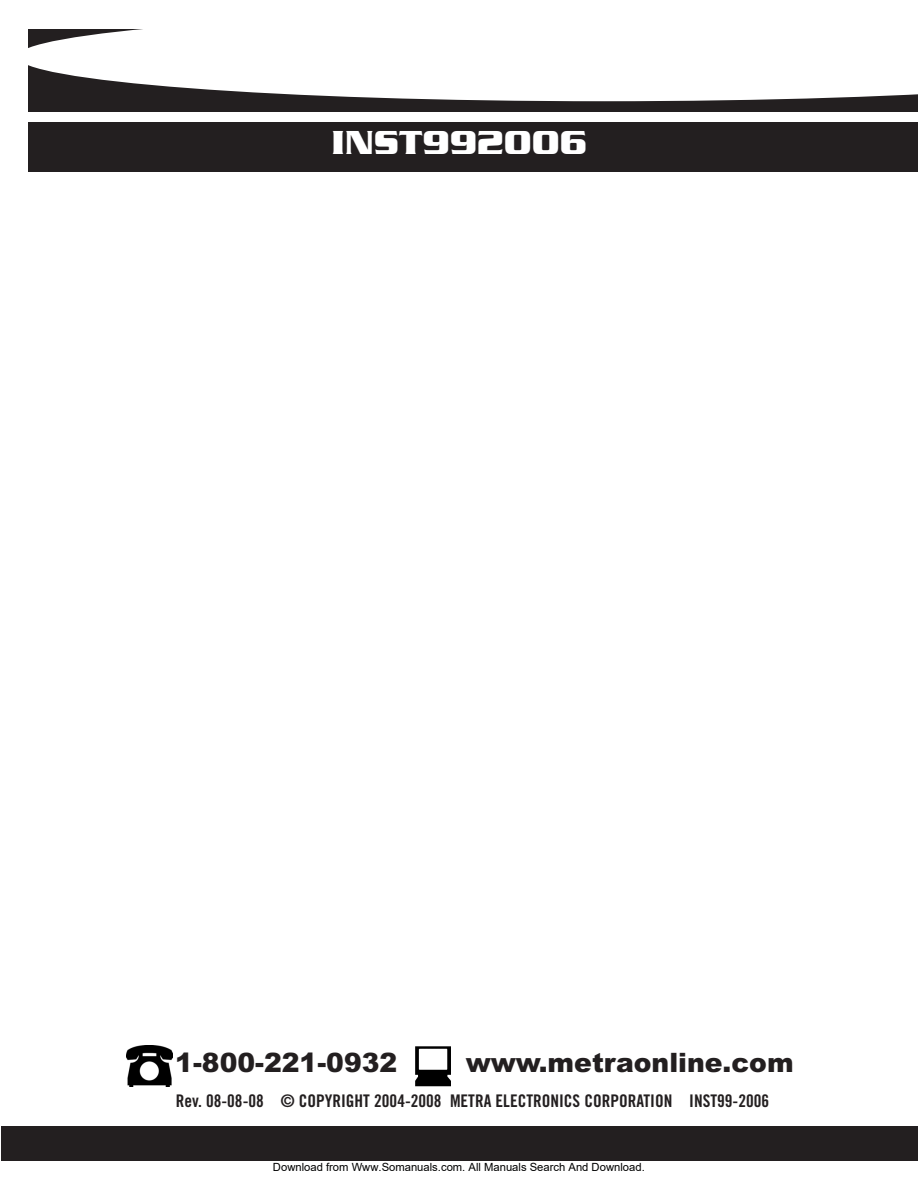
<style>
.page{position:relative;width:918px;height:1188px;background:#fff}
.page>*{position:absolute;margin:0;border:0;box-sizing:border-box;transform-origin:0 0}
.t1{font:700 36px "Serpentine";color:#fff}
.t2{font:900 26.7px "Arial";color:#231f20}
.t3{font:17.4px "Trade Gothic Bold Cond Twenty";color:#231f20}
.t4{font:11.25px "Arial";color:#000}
</style>
<div class="page">
<div style="left:28px;top:29px;width:890px;height:83px;background:#231f20"></div>
<svg style="left:28px;top:29px;width:890px;height:72px;background:#e8e7e8"></svg>
<div style="left:28px;top:123px;width:890px;height:49px;background:#231f20"></div>
<div style="left:1px;top:1126px;width:917px;height:35px;background:#231f20"></div>
<img style="left:415px;top:1046px;width:36px;height:41px">
<img style="left:127px;top:1046px;width:45px;height:40px">
<h1 class="t1" style="left:331px;top:131px;width:257px">INST992006</h1>
<h2 class="t2" style="left:175px;top:1047px;width:223px">1-800-221-0932</h2>
<h2 class="t2" style="left:466px;top:1047px;width:329px">www.metraonline.com</h2>
<p class="t3" style="left:176px;top:1095px;width:595px">Rev. 08-08-08 © COPYRIGHT 2004-2008 METRA ELECTRONICS CORPORATION INST99-2006</p>
<p class="t4" style="left:273px;top:1160px;width:373px">Download from Www.Somanuals.com. All Manuals Search And Download.</p>
</div>
